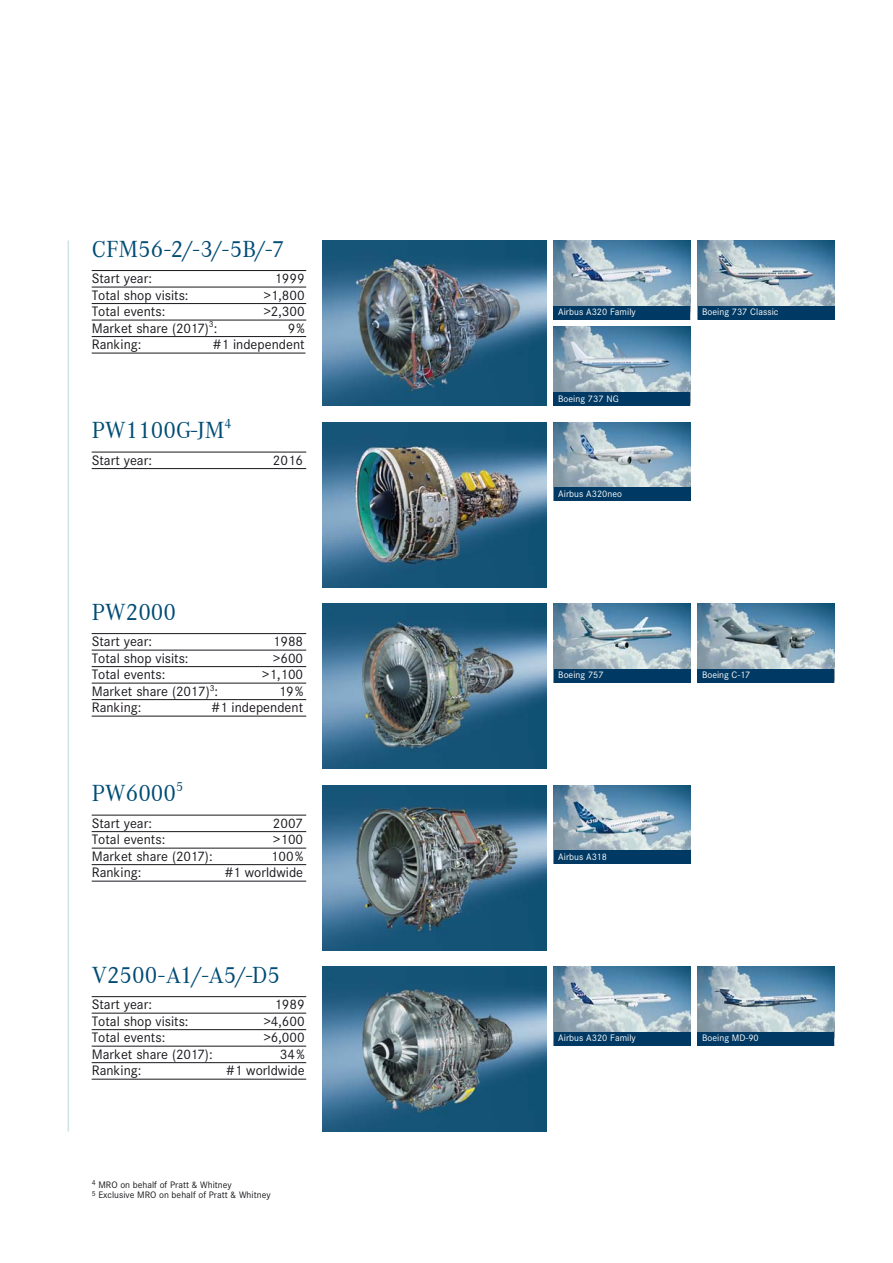
<style>
.page{position:relative;width:893px;height:1263px;background:#fff}
.page>*{position:absolute;margin:0;border:0;box-sizing:border-box;transform-origin:0 0}
.t1{font:24px "Corporate A";color:#014c75}
.t2{font:14.25px "Corporate S";color:#1a171c}
.t3{font:9.75px "Corporate S";letter-spacing:.005em;color:#fff}
.t4{font:9.75px/10.5px "Corporate S";color:#1a171c}
</style>
<div class="page">
<hr style="left:68px;top:241px;width:1px;height:891px;background:#d2e2e9">
<hr style="left:92px;top:881px;width:214px;height:1px;background:#1a171c">
<hr style="left:92px;top:452px;width:214px;height:1px;background:#1a171c">
<hr style="left:92px;top:468px;width:214px;height:1px;background:#1a171c">
<hr style="left:92px;top:633px;width:214px;height:1px;background:#1a171c">
<hr style="left:92px;top:650px;width:214px;height:1px;background:#1a171c">
<hr style="left:92px;top:666px;width:214px;height:1px;background:#1a171c">
<hr style="left:92px;top:683px;width:214px;height:1px;background:#1a171c">
<hr style="left:92px;top:699px;width:214px;height:1px;background:#1a171c">
<hr style="left:92px;top:716px;width:214px;height:1px;background:#1a171c">
<img style="left:322px;top:604px;width:224px;height:165px">
<img style="left:554px;top:604px;width:136px;height:65px">
<div style="left:554px;top:669px;width:136px;height:13px;background:#003963"></div>
<img style="left:698px;top:604px;width:136px;height:65px">
<div style="left:698px;top:669px;width:136px;height:13px;background:#003963"></div>
<hr style="left:92px;top:815px;width:214px;height:1px;background:#1a171c">
<hr style="left:92px;top:831px;width:214px;height:1px;background:#1a171c">
<hr style="left:92px;top:848px;width:214px;height:1px;background:#1a171c">
<hr style="left:92px;top:864px;width:214px;height:1px;background:#1a171c">
<img style="left:322px;top:785px;width:224px;height:165px">
<img style="left:554px;top:785px;width:136px;height:65px">
<div style="left:554px;top:850px;width:136px;height:14px;background:#003963"></div>
<hr style="left:92px;top:996px;width:214px;height:1px;background:#1a171c">
<hr style="left:92px;top:1013px;width:214px;height:1px;background:#1a171c">
<hr style="left:92px;top:1029px;width:214px;height:1px;background:#1a171c">
<hr style="left:92px;top:1046px;width:214px;height:1px;background:#1a171c">
<hr style="left:92px;top:1062px;width:214px;height:1px;background:#1a171c">
<hr style="left:92px;top:1079px;width:214px;height:1px;background:#1a171c">
<img style="left:322px;top:967px;width:224px;height:165px">
<img style="left:554px;top:967px;width:136px;height:65px">
<div style="left:554px;top:1032px;width:136px;height:13px;background:#003963"></div>
<img style="left:698px;top:967px;width:136px;height:65px">
<div style="left:698px;top:1032px;width:136px;height:13px;background:#003963"></div>
<img style="left:323px;top:422px;width:223px;height:165px">
<img style="left:554px;top:422px;width:136px;height:65px">
<div style="left:554px;top:487px;width:136px;height:14px;background:#003963"></div>
<hr style="left:92px;top:270px;width:214px;height:1px;background:#1a171c">
<hr style="left:92px;top:287px;width:214px;height:1px;background:#1a171c">
<hr style="left:92px;top:303px;width:214px;height:1px;background:#1a171c">
<hr style="left:92px;top:320px;width:214px;height:1px;background:#1a171c">
<hr style="left:92px;top:336px;width:214px;height:1px;background:#1a171c">
<hr style="left:92px;top:353px;width:213px;height:1px;background:#1a171c">
<img style="left:323px;top:241px;width:223px;height:165px">
<img style="left:554px;top:241px;width:136px;height:65px">
<div style="left:554px;top:306px;width:136px;height:13px;background:#003963"></div>
<img style="left:554px;top:327px;width:136px;height:65px">
<div style="left:554px;top:392px;width:136px;height:14px;background:#003963"></div>
<img style="left:698px;top:241px;width:136px;height:65px">
<div style="left:698px;top:306px;width:136px;height:13px;background:#003963"></div>
<h1 class="t1" style="left:92px;top:233px;width:194px">CFM56-2/-3/-5B/-7</h1>
<p class="t2" style="left:92px;top:273px;width:62px">Start year:</p>
<p class="t2" style="left:274px;top:273px;width:32px">1999</p>
<p class="t2" style="left:92px;top:289px;width:98px">Total shop visits:</p>
<p class="t2" style="left:264px;top:289px;width:42px">&gt;1,800</p>
<p class="t2" style="left:92px;top:306px;width:75px">Total events:</p>
<p class="t2" style="left:264px;top:306px;width:42px">&gt;2,300</p>
<p class="t2" style="left:92px;top:322px;width:127px">Market share (2017)<sup>3</sup>:</p>
<p class="t2" style="left:288px;top:322px;width:18px">9%</p>
<p class="t2" style="left:92px;top:339px;width:51px">Ranking:</p>
<p class="t2" style="left:213px;top:339px;width:93px">#1 independent</p>
<h1 class="t1" style="left:92px;top:414px;width:141px">PW1100G-JM<sup>4</sup></h1>
<p class="t2" style="left:92px;top:454px;width:62px">Start year:</p>
<p class="t2" style="left:273px;top:454px;width:32px">2016</p>
<h1 class="t1" style="left:92px;top:596px;width:86px">PW2000</h1>
<p class="t2" style="left:92px;top:636px;width:62px">Start year:</p>
<p class="t2" style="left:273px;top:636px;width:32px">1988</p>
<p class="t2" style="left:92px;top:652px;width:98px">Total shop visits:</p>
<p class="t2" style="left:273px;top:652px;width:31px">&gt;600</p>
<p class="t2" style="left:92px;top:669px;width:75px">Total events:</p>
<p class="t2" style="left:262px;top:669px;width:42px">&gt;1,100</p>
<p class="t2" style="left:92px;top:685px;width:128px">Market share (2017)<sup>3</sup>:</p>
<p class="t2" style="left:279px;top:685px;width:26px">19%</p>
<p class="t2" style="left:92px;top:702px;width:51px">Ranking:</p>
<p class="t2" style="left:211px;top:702px;width:93px">#1 independent</p>
<h1 class="t1" style="left:92px;top:777px;width:93px">PW6000<sup>5</sup></h1>
<p class="t2" style="left:92px;top:817px;width:62px">Start year:</p>
<p class="t2" style="left:273px;top:817px;width:32px">2007</p>
<p class="t2" style="left:92px;top:834px;width:75px">Total events:</p>
<p class="t2" style="left:273px;top:834px;width:31px">&gt;100</p>
<p class="t2" style="left:92px;top:850px;width:122px">Market share (2017):</p>
<p class="t2" style="left:271px;top:850px;width:34px">100%</p>
<p class="t2" style="left:92px;top:867px;width:51px">Ranking:</p>
<p class="t2" style="left:225px;top:867px;width:80px">#1 worldwide</p>
<h1 class="t1" style="left:92px;top:959px;width:190px">V2500-A1/-A5/-D5</h1>
<p class="t2" style="left:92px;top:999px;width:62px">Start year:</p>
<p class="t2" style="left:274px;top:999px;width:32px">1989</p>
<p class="t2" style="left:92px;top:1015px;width:98px">Total shop visits:</p>
<p class="t2" style="left:264px;top:1015px;width:42px">&gt;4,600</p>
<p class="t2" style="left:92px;top:1032px;width:75px">Total events:</p>
<p class="t2" style="left:264px;top:1032px;width:42px">&gt;6,000</p>
<p class="t2" style="left:92px;top:1048px;width:122px">Market share (2017):</p>
<p class="t2" style="left:280px;top:1048px;width:26px">34%</p>
<p class="t2" style="left:92px;top:1065px;width:51px">Ranking:</p>
<p class="t2" style="left:226px;top:1065px;width:80px">#1 worldwide</p>
<p class="t4" style="left:92px;top:1180px;width:180px"><sup>4</sup> MRO on behalf of Pratt &amp; Whitney<br><sup>5</sup> Exclusive MRO on behalf of Pratt &amp; Whitney</p>
<p class="t3" style="left:558px;top:308px;width:79px">Airbus A320 Family</p>
<p class="t3" style="left:558px;top:395px;width:62px">Boeing 737 NG</p>
<p class="t3" style="left:558px;top:490px;width:65px">Airbus A320neo</p>
<p class="t3" style="left:702px;top:308px;width:78px">Boeing 737 Classic</p>
<p class="t3" style="left:558px;top:671px;width:47px">Boeing 757</p>
<p class="t3" style="left:702px;top:671px;width:50px">Boeing C-17</p>
<p class="t3" style="left:558px;top:853px;width:50px">Airbus A318</p>
<p class="t3" style="left:558px;top:1034px;width:79px">Airbus A320 Family</p>
<p class="t3" style="left:702px;top:1034px;width:58px">Boeing MD-90</p>
</div>
